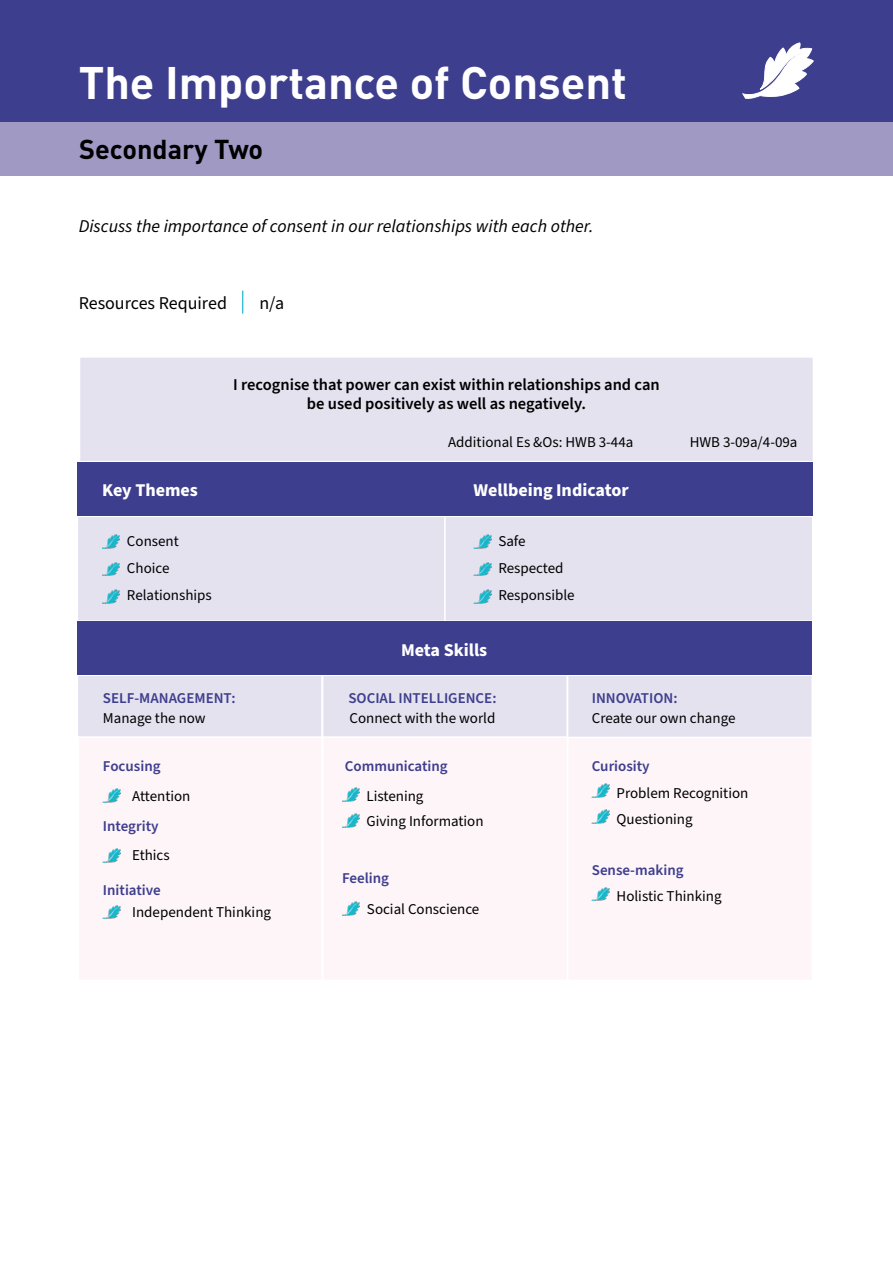
<style>
.page{position:relative;width:893px;height:1263px;background:#fff}
.page>*{position:absolute;margin:0;border:0;box-sizing:border-box;transform-origin:0 0}
.t1{font:700 45px "DIN";color:#fff}
.t2{font:700 27px "DIN";color:#000}
.t3{font:italic 18px "Source Sans Pro";color:#000}
.t4{font:700 18px "Source Sans Pro";color:#fff}
.t5{font:18px "Source Sans Pro";color:#000}
.t6{font:600 16.5px/19.8px "Source Sans Pro";color:#000;text-align:center}
.t7{font:15px/27px "Source Sans Pro";color:#000}
.t8{font:600 15px "Source Sans Pro";color:#3e3e8e}
</style>
<div class="page">
<div style="left:0;top:0;width:893px;height:176px;background:#3e3e8e"></div>
<div style="left:0;top:123px;width:893px;height:53px;background:#9f99c4"></div>
<div style="left:79px;top:356px;width:735px;height:106px;background:#e4e2ef;border:2px solid #fff"></div>
<div style="left:77px;top:516px;width:369px;height:106px;background:#e4e2ef;border:2px solid #fff"></div>
<div style="left:77px;top:674px;width:246px;height:64px;background:#e4e2ef;border:2px solid #fff"></div>
<div style="left:78px;top:736px;width:245px;height:245px;background:#fdf5f7"></div>
<div style="left:567px;top:736px;width:246px;height:245px;background:#fdf5f7"></div>
<div style="left:322px;top:674px;width:246px;height:64px;background:#e4e2ef;border:2px solid #fff"></div>
<div style="left:567px;top:674px;width:246px;height:64px;background:#e4e2ef;border:2px solid #fff"></div>
<div style="left:444px;top:516px;width:369px;height:106px;background:#e4e2ef;border:2px solid #fff"></div>
<div style="left:77px;top:462px;width:368px;height:54px;background:#3e3e8e"></div>
<div style="left:77px;top:622px;width:735px;height:53px;background:#3e3e8e"></div>
<div style="left:445px;top:462px;width:368px;height:54px;background:#3e3e8e"></div>
<svg style="left:242px;top:291px;width:1px;height:23px"></svg>
<div style="left:322px;top:736px;width:246px;height:245px;background:#fdf5f7"></div>
<svg style="left:740px;top:42px;width:74px;height:57px"></svg>
<img style="left:102px;top:534px;width:18px;height:14px">
<img style="left:474px;top:534px;width:17px;height:14px">
<img style="left:102px;top:562px;width:18px;height:14px">
<img style="left:102px;top:590px;width:18px;height:13px">
<img style="left:474px;top:562px;width:17px;height:14px">
<img style="left:474px;top:590px;width:17px;height:13px">
<img style="left:342px;top:788px;width:18px;height:13px">
<img style="left:342px;top:813px;width:18px;height:14px">
<img style="left:103px;top:789px;width:18px;height:13px">
<img style="left:103px;top:849px;width:18px;height:13px">
<img style="left:103px;top:905px;width:18px;height:14px">
<img style="left:592px;top:783px;width:17px;height:14px">
<img style="left:592px;top:810px;width:17px;height:14px">
<img style="left:592px;top:887px;width:17px;height:14px">
<img style="left:342px;top:901px;width:18px;height:14px">
<h1 class="t1" style="left:79px;top:66px;width:550px">The Importance of Consent</h1>
<h2 class="t2" style="left:79px;top:139px;width:186px">Secondary Two</h2>
<p class="t3" style="left:79px;top:219px;width:516px">Discuss the importance of consent in our relationships with each other.</p>
<p class="t5" style="left:79px;top:296px;width:150px">Resources Required</p>
<p class="t5" style="left:259px;top:296px;width:26px">n/a</p>
<p class="t6" style="left:233px;top:375px;width:428px">I recognise that power can exist within relationships and can be used positively as well as negatively.</p>
<p class="t7" style="left:448px;top:430px;width:187px">Additional Es &amp;Os: HWB 3-44a</p>
<p class="t4" style="left:102px;top:483px;width:97px">Key Themes</p>
<p class="t4" style="left:474px;top:483px;width:157px">Wellbeing Indicator</p>
<p class="t7" style="left:127px;top:529px;width:86px">Consent<br>Choice<br>Relationships</p>
<p class="t7" style="left:498px;top:529px;width:78px">Safe<br>Respected<br>Responsible</p>
<p class="t4" style="left:401px;top:643px;width:88px">Meta Skills</p>
<p class="t7" style="left:690px;top:430px;width:109px">HWB 3-09a/4-09a</p>
<p class="t8" style="left:103px;top:692px;width:134px">SELF-MANAGEMENT:</p>
<p class="t7" style="left:103px;top:705px;width:104px">Manage the now</p>
<p class="t8" style="left:103px;top:760px;width:59px">Focusing</p>
<p class="t7" style="left:132px;top:783px;width:60px">Attention</p>
<p class="t8" style="left:103px;top:820px;width:57px">Integrity</p>
<p class="t7" style="left:132px;top:843px;width:39px">Ethics</p>
<p class="t8" style="left:103px;top:885px;width:59px">Initiative</p>
<p class="t8" style="left:348px;top:692px;width:150px">SOCIAL INTELLIGENCE:</p>
<p class="t7" style="left:349px;top:705px;width:147px">Connect with the world</p>
<p class="t8" style="left:345px;top:760px;width:104px">Communicating</p>
<p class="t7" style="left:367px;top:784px;width:119px;line-height:25.8px">Listening<br>Giving Information</p>
<p class="t8" style="left:342px;top:872px;width:48px">Feeling</p>
<p class="t7" style="left:132px;top:900px;width:140px">Independent Thinking</p>
<p class="t7" style="left:367px;top:896px;width:114px">Social Conscience</p>
<p class="t8" style="left:592px;top:692px;width:87px">INNOVATION:</p>
<p class="t7" style="left:592px;top:705px;width:145px">Create our own change</p>
<p class="t8" style="left:592px;top:760px;width:59px">Curiosity</p>
<p class="t7" style="left:617px;top:780px;width:133px;line-height:26.5px">Problem Recognition<br>Questioning</p>
<p class="t8" style="left:592px;top:864px;width:93px">Sense-making</p>
<p class="t7" style="left:617px;top:884px;width:107px">Holistic Thinking</p>
</div>
